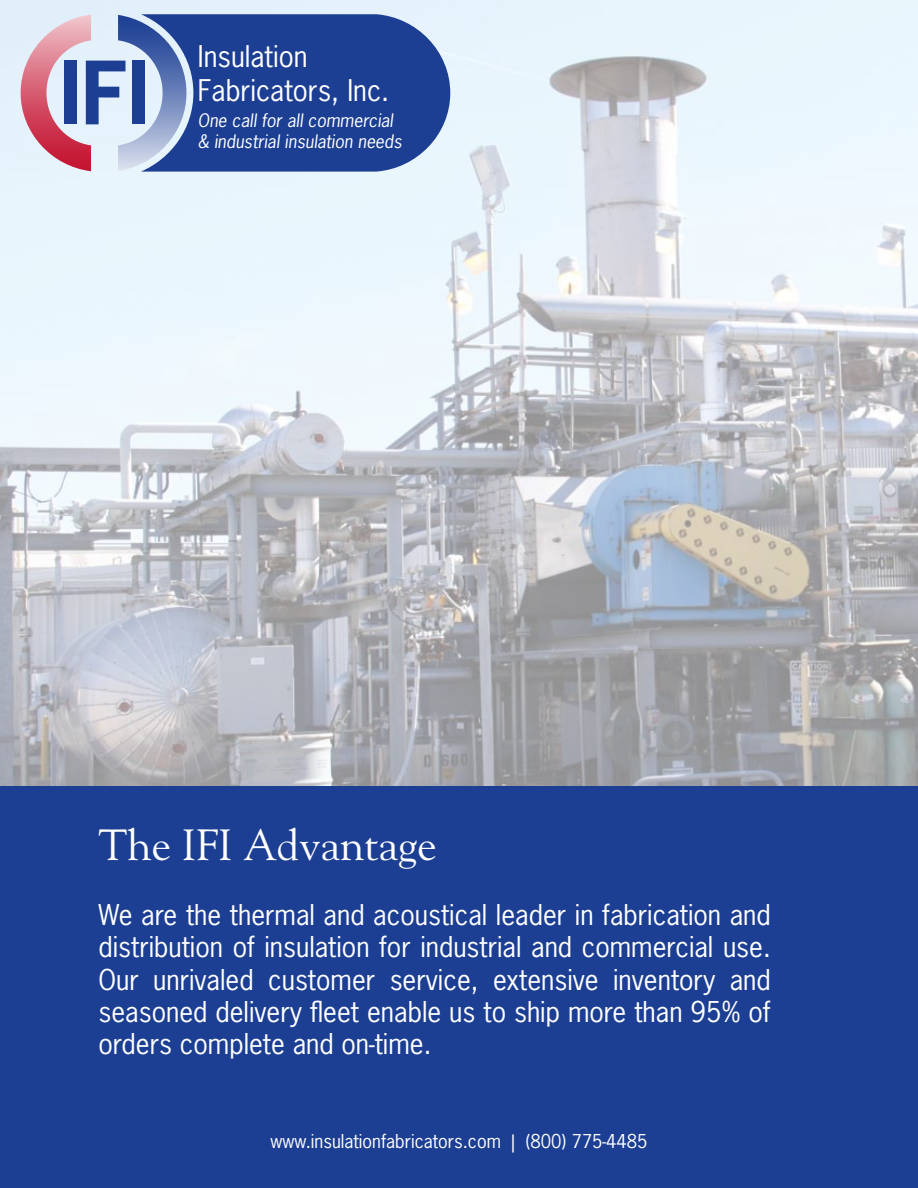
<style>
.page{position:relative;width:918px;height:1188px;background:#fff}
.page>*{position:absolute;margin:0;border:0;box-sizing:border-box;transform-origin:0 0}
.t1{font:700 81.9px "News Gothic Std";color:#1c3f94}
.t2{font:43.5px "Goudy Std";color:#fff}
.t3{font:28.2px/33.8px "News Gothic Std";color:#fff}
.t4{font:27px/32.4px "News Gothic Std";color:#fff;text-align:justify}
.t5{font:18px "News Gothic Std";color:#fff}
.t6{font:italic 17.55px/21px "News Gothic Std";color:#fff}
</style>
<div class="page">
<img style="left:0;top:0;width:918px;height:787px">
<svg style="left:17px;top:15px;width:74px;height:156px;background:#dfb5c3"></svg>
<svg style="left:141px;top:14px;width:309px;height:158px;background:#2a4b9b"></svg>
<svg style="left:118px;top:15px;width:73px;height:156px;background:#94a9d0"></svg>
<div style="left:0;top:787px;width:918px;height:401px;background:#1c3f94"></div>
<h1 class="t1" style="left:60px;top:39px;width:91px">IFI</h1>
<p class="t3" style="left:198px;top:40px;width:193px">Insulation<br>Fabricators, Inc.</p>
<p class="t6" style="left:198px;top:111px;width:205px">One call for all commercial &amp; industrial insulation needs</p>
<h2 class="t2" style="left:98px;top:818px;width:340px">The IFI Advantage</h2>
<p class="t4" style="left:98px;top:898px;width:674px">We are the thermal and acoustical leader in fabrication and distribution of insulation for industrial and commercial use.<br>Our unrivaled customer service, extensive inventory and seasoned delivery fleet enable us to ship more than 95% of orders complete and on-time.</p>
<p class="t5" style="left:270px;top:1130px;width:379px">www.insulationfabricators.com | (800) 775-4485</p>
</div>
